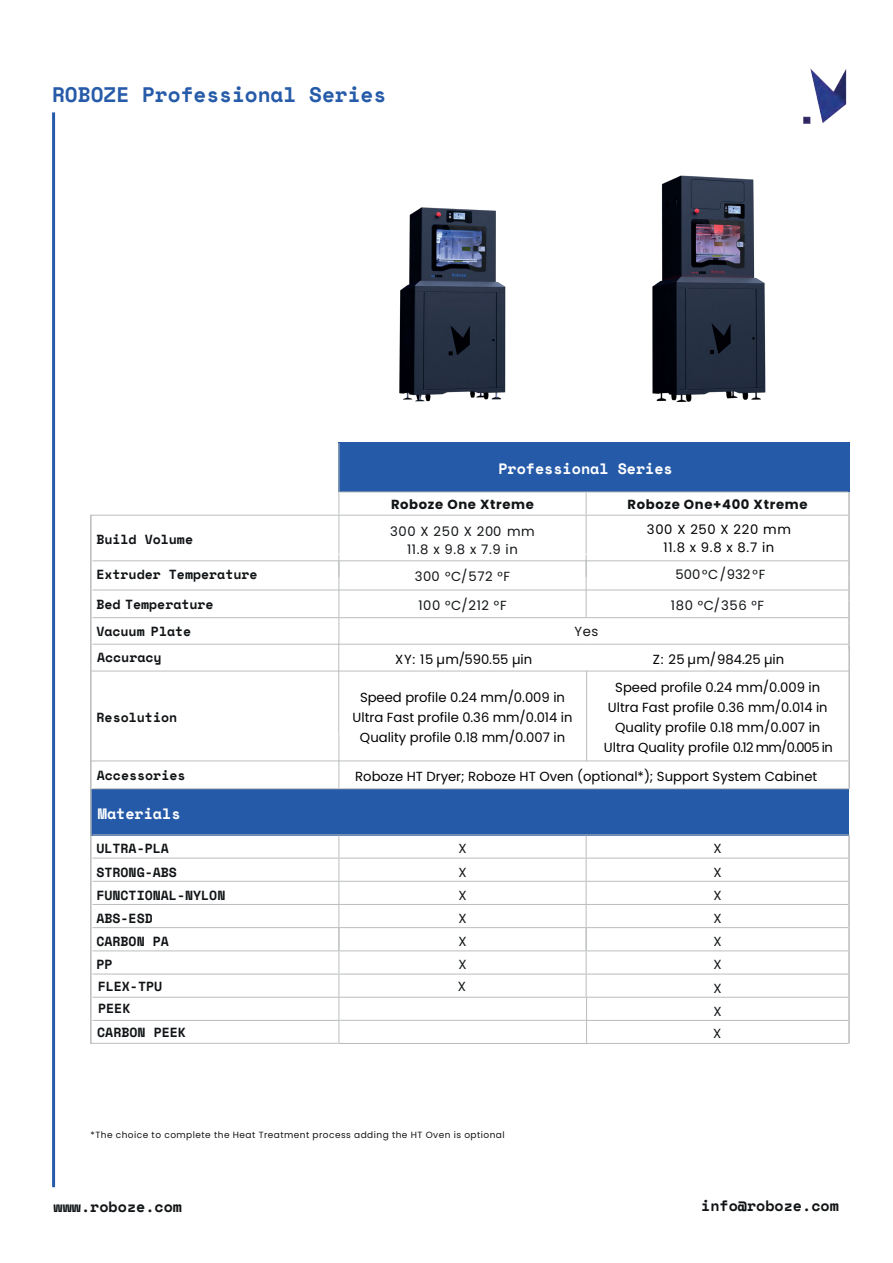
<style>
.page{position:relative;width:893px;height:1263px;background:#fff}
.page>*{position:absolute;margin:0;border:0;box-sizing:border-box;transform-origin:0 0}
.t1{font:700 21px "Space Mono";color:#265ba9}
.t2{font:700 15px "Space Mono";color:#111416}
.t3{font:700 15px "Space Mono";color:#fff}
.t4{font:13.2px/19.8px "Poppins";color:#000;text-align:center}
.t5{font:700 13.2px "Space Mono";color:#111416}
.t6{font:13.2px/17.4px "Poppins";letter-spacing:.05em;color:#111416;text-align:center}
.t7{font:700 13.2px "Poppins";letter-spacing:.05em;color:#111416}
.t8{font:13.2px/17.4px "Poppins";letter-spacing:.05em;color:#000;text-align:center}
.t9{font:9px "Poppins";letter-spacing:.05em;color:#111416}
.s1{color:#000001}
</style>
<div class="page">
<div style="left:338px;top:442px;width:512px;height:50px;background:#255aa9"></div>
<div style="left:91px;top:789px;width:758px;height:46px;background:#255aa9"></div>
<hr style="left:52px;top:112px;width:3px;height:1075px;background:#265ba9">
<img style="left:803px;top:68px;width:44px;height:56px">
<hr style="left:338px;top:492px;width:248px;height:1px;background:#bbbdbd">
<hr style="left:586px;top:492px;width:262px;height:1px;background:#bbbdbd">
<svg style="left:586px;top:492px;width:1px;height:23px"></svg>
<hr style="left:586px;top:516px;width:1px;height:38px;background:#bbbdbd">
<hr style="left:92px;top:560px;width:247px;height:1px;background:#bbbdbd">
<hr style="left:339px;top:560px;width:247px;height:1px;background:#bbbdbd">
<hr style="left:339px;top:561px;width:1px;height:34px;background:#bbbdbd">
<hr style="left:586px;top:560px;width:262px;height:1px;background:#bbbdbd">
<svg style="left:586px;top:555px;width:1px;height:30px"></svg>
<hr style="left:92px;top:590px;width:247px;height:1px;background:#bbbdbd">
<hr style="left:339px;top:590px;width:247px;height:1px;background:#bbbdbd">
<hr style="left:586px;top:590px;width:262px;height:1px;background:#bbbdbd">
<hr style="left:586px;top:585px;width:1px;height:32px;background:#bbbdbd">
<hr style="left:92px;top:617px;width:247px;height:1px;background:#bbbdbd">
<hr style="left:339px;top:617px;width:247px;height:1px;background:#bbbdbd">
<svg style="left:339px;top:595px;width:1px;height:51px"></svg>
<hr style="left:586px;top:617px;width:262px;height:1px;background:#bbbdbd">
<hr style="left:92px;top:644px;width:247px;height:1px;background:#bbbdbd">
<hr style="left:339px;top:644px;width:247px;height:1px;background:#bbbdbd">
<hr style="left:338px;top:646px;width:1px;height:88px;background:#bbbdbd">
<hr style="left:586px;top:644px;width:262px;height:1px;background:#bbbdbd">
<hr style="left:91px;top:760px;width:757px;height:1px;background:#bbbdbd">
<hr style="left:339px;top:734px;width:1px;height:54px;background:#bbbdbd">
<hr style="left:92px;top:788px;width:247px;height:1px;background:#bbbdbd">
<hr style="left:339px;top:788px;width:247px;height:1px;background:#bbbdbd">
<hr style="left:586px;top:788px;width:262px;height:1px;background:#bbbdbd">
<hr style="left:92px;top:834px;width:247px;height:1px;background:#bbbdbd">
<hr style="left:339px;top:834px;width:247px;height:1px;background:#bbbdbd">
<hr style="left:586px;top:834px;width:262px;height:1px;background:#bbbdbd">
<hr style="left:92px;top:858px;width:247px;height:1px;background:#bbbdbd">
<hr style="left:339px;top:858px;width:247px;height:1px;background:#bbbdbd">
<hr style="left:586px;top:858px;width:262px;height:1px;background:#bbbdbd">
<hr style="left:92px;top:881px;width:247px;height:1px;background:#bbbdbd">
<hr style="left:339px;top:881px;width:247px;height:1px;background:#bbbdbd">
<hr style="left:586px;top:881px;width:262px;height:1px;background:#bbbdbd">
<hr style="left:92px;top:904px;width:247px;height:1px;background:#bbbdbd">
<hr style="left:339px;top:904px;width:247px;height:1px;background:#bbbdbd">
<hr style="left:586px;top:904px;width:262px;height:1px;background:#bbbdbd">
<hr style="left:92px;top:927px;width:247px;height:1px;background:#bbbdbd">
<hr style="left:339px;top:927px;width:247px;height:1px;background:#bbbdbd">
<hr style="left:586px;top:927px;width:262px;height:1px;background:#bbbdbd">
<hr style="left:92px;top:950px;width:247px;height:1px;background:#bbbdbd">
<hr style="left:339px;top:950px;width:247px;height:1px;background:#bbbdbd">
<hr style="left:586px;top:950px;width:262px;height:1px;background:#bbbdbd">
<hr style="left:92px;top:974px;width:247px;height:1px;background:#bbbdbd">
<hr style="left:339px;top:974px;width:247px;height:1px;background:#bbbdbd">
<svg style="left:339px;top:835px;width:1px;height:162px"></svg>
<hr style="left:586px;top:974px;width:262px;height:1px;background:#bbbdbd">
<svg style="left:586px;top:835px;width:1px;height:162px"></svg>
<hr style="left:92px;top:997px;width:247px;height:1px;background:#bbbdbd">
<hr style="left:339px;top:997px;width:247px;height:1px;background:#bbbdbd">
<hr style="left:339px;top:998px;width:1px;height:45px;background:#bbbdbd">
<hr style="left:586px;top:997px;width:262px;height:1px;background:#bbbdbd">
<hr style="left:586px;top:998px;width:1px;height:46px;background:#bbbdbd">
<hr style="left:92px;top:1020px;width:247px;height:1px;background:#bbbdbd">
<hr style="left:91px;top:1043px;width:247px;height:1px;background:#bbbdbd">
<hr style="left:586px;top:1020px;width:262px;height:1px;background:#bbbdbd">
<hr style="left:848px;top:515px;width:2px;height:39px;background:#bbbdbd">
<hr style="left:848px;top:554px;width:2px;height:23px;background:#bbbdbd">
<hr style="left:848px;top:577px;width:2px;height:23px;background:#bbbdbd">
<hr style="left:848px;top:600px;width:2px;height:24px;background:#bbbdbd">
<hr style="left:848px;top:624px;width:2px;height:25px;background:#bbbdbd">
<hr style="left:848px;top:647px;width:2px;height:142px;background:#bbbdbd">
<hr style="left:848px;top:835px;width:2px;height:23px;background:#bbbdbd">
<hr style="left:848px;top:858px;width:2px;height:23px;background:#bbbdbd">
<hr style="left:848px;top:881px;width:2px;height:23px;background:#bbbdbd">
<hr style="left:848px;top:904px;width:2px;height:24px;background:#bbbdbd">
<hr style="left:848px;top:928px;width:2px;height:23px;background:#bbbdbd">
<hr style="left:848px;top:951px;width:2px;height:23px;background:#bbbdbd">
<hr style="left:848px;top:974px;width:2px;height:23px;background:#bbbdbd">
<hr style="left:848px;top:997px;width:2px;height:46px;background:#bbbdbd">
<hr style="left:848px;top:492px;width:2px;height:23px;background:#bbbdbd">
<hr style="left:339px;top:443px;width:1px;height:49px;background:#bbbdbd">
<svg style="left:339px;top:492px;width:1px;height:23px"></svg>
<hr style="left:339px;top:515px;width:247px;height:1px;background:#bbbdbd">
<hr style="left:586px;top:515px;width:262px;height:1px;background:#bbbdbd">
<hr style="left:91px;top:515px;width:248px;height:1px;background:#bbbdbd">
<hr style="left:339px;top:516px;width:1px;height:38px;background:#bbbdbd">
<hr style="left:339px;top:1020px;width:248px;height:1px;background:#bbbdbd">
<hr style="left:339px;top:1043px;width:248px;height:1px;background:#bbbdbd">
<hr style="left:586px;top:1043px;width:263px;height:1px;background:#bbbdbd">
<hr style="left:91px;top:671px;width:758px;height:1px;background:#bbbdbd">
<hr style="left:90px;top:515px;width:2px;height:529px;background:#bbbdbd">
<img style="left:399px;top:207px;width:107px;height:195px">
<img style="left:652px;top:175px;width:114px;height:227px">
<hr style="left:586px;top:671px;width:1px;height:90px;background:#bbbdbd">
<h1 class="t1" style="left:52px;top:79px;width:336px">ROBOZE Professional Series</h1>
<p class="t3" style="left:498px;top:457px;width:176px">Professional Series</p>
<p class="t7" style="left:391px;top:497px;width:144px">Roboze One Xtreme</p>
<p class="t7" style="left:628px;top:497px;width:181px">Roboze One+400 Xtreme</p>
<p class="t5" style="left:96px;top:529px;width:98px">Build Volume</p>
<p class="t6" style="left:390px;top:523px;width:146px">300 X 250 X 200 mm<br>11.8 x 9.8 x 7.9 in</p>
<p class="t8" style="left:647px;top:521px;width:146px">300 X 250 X 220 mm<br>11.8 x 9.8 x 8.7 in</p>
<p class="t5" style="left:96px;top:564px;width:163px">Extruder Temperature</p>
<p class="t6" style="left:415px;top:568px;width:97px">300 °C/ 572 °F</p>
<p class="t5" style="left:96px;top:594px;width:119px">Bed Temperature</p>
<p class="t6" style="left:418px;top:597px;width:90px">100 °C/ 212 °F</p>
<p class="t6" style="left:671px;top:597px;width:95px">180 °C/ 356 °F</p>
<p class="t5" style="left:96px;top:621px;width:96px">Vacuum Plate</p>
<p class="t6" style="left:574px;top:623px;width:26px">Yes</p>
<p class="t6" style="left:676px;top:566px;width:91px">500 °C / 932 °F</p>
<p class="t5" style="left:97px;top:648px;width:66px">Accuracy</p>
<p class="t4" style="left:395px;top:650px;width:138px">XY: 15 µm / 590.55 µin</p>
<p class="t4" style="left:653px;top:650px;width:133px">Z: 25 µm / 984.25 µin</p>
<p class="t5" style="left:97px;top:707px;width:82px">Resolution</p>
<p class="t4" style="left:360px;top:688px;width:207px">Speed profile 0.24 mm/0.009 in</p>
<p class="t4" style="left:353px;top:708px;width:221px">Ultra Fast profile <span class="s1">0.36 mm/0.014 in</span></p>
<p class="t4" style="left:360px;top:727px;width:207px">Quality profile 0.18 mm/0.007 in</p>
<p class="t4" style="left:608px;top:678px;width:221px">Speed profile 0.24 mm/0.009 in<br>Ultra Fast profile <span class="s1">0.36 mm/0.014 in</span></p>
<p class="t4" style="left:615px;top:718px;width:207px">Quality profile 0.18 mm/0.007 in</p>
<p class="t4" style="left:604px;top:737px;width:230px">Ultra Quality profile <span class="s1">0.12 mm/0.005 in</span></p>
<p class="t4" style="left:355px;top:766px;width:464px">Roboze HT Dryer; Roboze HT Oven (optional*); Support System Cabinet</p>
<p class="t5" style="left:97px;top:766px;width:90px">Accessories</p>
<p class="t3" style="left:98px;top:802px;width:84px">Materials</p>
<p class="t5" style="left:96px;top:839px;width:74px">ULTRA-PLA</p>
<p class="t6" style="left:458px;top:840px;width:10px">X</p>
<p class="t6" style="left:713px;top:840px;width:10px">X</p>
<p class="t5" style="left:96px;top:862px;width:82px">STRONG-ABS</p>
<p class="t6" style="left:458px;top:863px;width:10px">X</p>
<p class="t6" style="left:713px;top:863px;width:10px">X</p>
<p class="t5" style="left:96px;top:885px;width:130px">FUNCTIONAL-NYLON</p>
<p class="t6" style="left:458px;top:886px;width:10px">X</p>
<p class="t6" style="left:713px;top:886px;width:10px">X</p>
<p class="t5" style="left:96px;top:908px;width:58px">ABS-ESD</p>
<p class="t6" style="left:458px;top:910px;width:10px">X</p>
<p class="t6" style="left:713px;top:910px;width:10px">X</p>
<p class="t5" style="left:96px;top:931px;width:74px">CARBON PA</p>
<p class="t6" style="left:458px;top:933px;width:10px">X</p>
<p class="t6" style="left:713px;top:933px;width:10px">X</p>
<p class="t5" style="left:96px;top:955px;width:18px">PP</p>
<p class="t6" style="left:458px;top:956px;width:10px">X</p>
<p class="t6" style="left:713px;top:956px;width:10px">X</p>
<p class="t5" style="left:98px;top:998px;width:34px">PEEK</p>
<p class="t5" style="left:98px;top:976px;width:66px">FLEX-TPU</p>
<p class="t6" style="left:458px;top:977px;width:10px">X</p>
<p class="t6" style="left:713px;top:979px;width:10px">X</p>
<p class="t6" style="left:713px;top:1002px;width:10px">X</p>
<p class="t5" style="left:97px;top:1022px;width:90px">CARBON PEEK</p>
<p class="t9" style="left:91px;top:1129px;width:416px">*The choice to complete the Heat Treatment process adding the HT Oven is optional</p>
<p class="t6" style="left:713px;top:1025px;width:10px">X</p>
<p class="t2" style="left:54px;top:1195px;width:130px">www.roboze.com</p>
<p class="t2" style="left:701px;top:1194px;width:139px">info@roboze.com</p>
</div>
